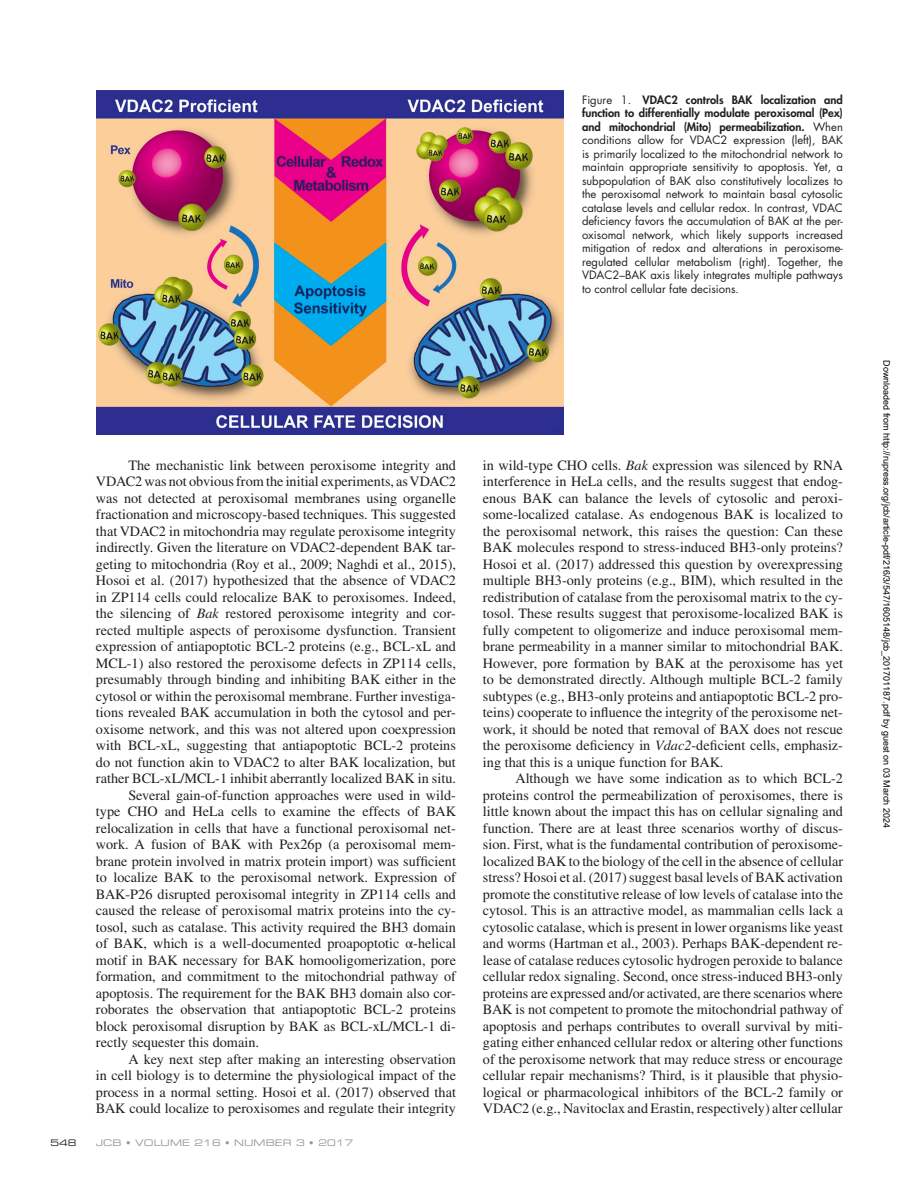
<style>
.page{position:relative;width:918px;height:1188px;background:#fff}
.page>*{position:absolute;margin:0;border:0;box-sizing:border-box;transform-origin:0 0}
.t1{font:14.25px/16.5px "Times LT Std";color:#231f20;text-align:justify}
.t2{font:11.25px/13.5px "Futura Std";color:#231f20;text-align:justify}
.t3{font:9px "Arial";color:#000}
.t4{font:9px "Eurostile LT Std Ex 2";letter-spacing:.01em;color:#949698}
.t5{font:9px "Eurostile LT Std Ex 2";color:#231f20}
.s1{font-weight:800}
.s2{font-style:italic}
.s3{font-family:"STIX General"}
</style>
<div class="page">
<img style="left:96px;top:90px;width:468px;height:345px">
<p class="t2" style="left:582px;top:93px;width:263px">Figure 1. <span class="s1">VDAC2 controls BAK localization and function to differentially modulate peroxisomal (Pex) and mitochondrial (Mito) permeabilization.</span> When conditions allow for VDAC2 expression (left), BAK is primarily localized to the mitochondrial network to maintain appropriate sensitivity to apoptosis. Yet, a subpopulation of BAK also constitutively localizes to the peroxisomal network to maintain basal cytosolic catalase levels and cellular redox. In contrast, VDAC deficiency favors the accumulation of BAK at the per&shy;oxisomal network, which likely supports increased mitigation of redox and alterations in peroxisome&shy;regulated cellular metabolism (right). Together, the VDAC2–BAK axis likely integrates multiple pathways to control cellular fate decisions.</p>
<p class="t1" style="left:128px;top:456px;width:329px">The mechanistic link between peroxisome integrity and</p>
<p class="t1" style="left:96px;top:473px;width:362px">VDAC2 was not obvious from the initial experiments, as VDAC2</p>
<p class="t1" style="left:96px;top:489px;width:362px">was not detected at peroxisomal membranes using organelle</p>
<p class="t1" style="left:96px;top:506px;width:362px">fractionation and microscopy-based techniques. This suggested</p>
<p class="t1" style="left:96px;top:522px;width:362px">that VDAC2 in mitochondria may regulate peroxisome integrity</p>
<p class="t1" style="left:96px;top:539px;width:361px">indirectly. Given the literature on VDAC2-dependent BAK tar-</p>
<p class="t1" style="left:96px;top:555px;width:362px">geting to mitochondria (Roy et al., 2009; Naghdi et al., 2015),</p>
<p class="t1" style="left:96px;top:572px;width:362px">Hosoi et al. (2017) hypothesized that the absence of VDAC2</p>
<p class="t1" style="left:96px;top:588px;width:361px">in ZP114 cells could relocalize BAK to peroxisomes. Indeed,</p>
<p class="t1" style="left:96px;top:605px;width:361px">the silencing of <span class="s2">Bak</span> restored peroxisome integrity and cor-</p>
<p class="t1" style="left:96px;top:621px;width:362px">rected multiple aspects of peroxisome dysfunction. Transient</p>
<p class="t1" style="left:96px;top:638px;width:361px">expression of antiapoptotic BCL-2 proteins (e.g., BCL-xL and</p>
<p class="t1" style="left:96px;top:654px;width:361px">MCL-1) also restored the peroxisome defects in ZP114 cells,</p>
<p class="t1" style="left:96px;top:671px;width:362px">presumably through binding and inhibiting BAK either in the</p>
<p class="t1" style="left:96px;top:687px;width:361px">cytosol or within the peroxisomal membrane. Further investiga-</p>
<p class="t1" style="left:96px;top:704px;width:361px">tions revealed BAK accumulation in both the cytosol and per-</p>
<p class="t1" style="left:96px;top:720px;width:362px">oxisome network, and this was not altered upon coexpression</p>
<p class="t1" style="left:96px;top:737px;width:361px">with BCL-xL, suggesting that antiapoptotic BCL-2 proteins</p>
<p class="t1" style="left:96px;top:753px;width:361px">do not function akin to VDAC2 to alter BAK localization, but</p>
<p class="t1" style="left:96px;top:770px;width:362px">rather BCL-xL/MCL-1 inhibit aberrantly localized BAK in situ.</p>
<p class="t1" style="left:128px;top:786px;width:329px">Several gain-of-function approaches were used in wild-</p>
<p class="t1" style="left:96px;top:803px;width:361px">type CHO and HeLa cells to examine the effects of BAK</p>
<p class="t1" style="left:96px;top:819px;width:361px">relocalization in cells that have a functional peroxisomal net-</p>
<p class="t1" style="left:96px;top:836px;width:362px">work. A fusion of BAK with Pex26p (a peroxisomal mem-</p>
<p class="t1" style="left:96px;top:852px;width:361px">brane protein involved in matrix protein import) was sufficient</p>
<p class="t1" style="left:96px;top:869px;width:361px">to localize BAK to the peroxisomal network. Expression of</p>
<p class="t1" style="left:96px;top:885px;width:361px">BAK-P26 disrupted peroxisomal integrity in ZP114 cells and</p>
<p class="t1" style="left:96px;top:902px;width:362px">caused the release of peroxisomal matrix proteins into the cy-</p>
<p class="t1" style="left:96px;top:918px;width:361px">tosol, such as catalase. This activity required the BH3 domain</p>
<p class="t1" style="left:96px;top:935px;width:362px">of BAK, which is a well-documented proapoptotic <span class="s3">α</span>-helical</p>
<p class="t1" style="left:96px;top:951px;width:362px">motif in BAK necessary for BAK homooligomerization, pore</p>
<p class="t1" style="left:96px;top:968px;width:362px">formation, and commitment to the mitochondrial pathway of</p>
<p class="t1" style="left:96px;top:984px;width:361px">apoptosis. The requirement for the BAK BH3 domain also cor-</p>
<p class="t1" style="left:96px;top:1001px;width:362px">roborates the observation that antiapoptotic BCL-2 proteins</p>
<p class="t1" style="left:96px;top:1017px;width:361px">block peroxisomal disruption by BAK as BCL-xL/MCL-1 di-</p>
<p class="t1" style="left:96px;top:1034px;width:165px">rectly sequester this domain.</p>
<p class="t1" style="left:128px;top:1050px;width:329px">A key next step after making an interesting observation</p>
<p class="t1" style="left:96px;top:1067px;width:362px">in cell biology is to determine the physiological impact of the</p>
<p class="t1" style="left:96px;top:1083px;width:362px">process in a normal setting. Hosoi et al. (2017) observed that</p>
<p class="t1" style="left:96px;top:1100px;width:362px">BAK could localize to peroxisomes and regulate their integrity</p>
<p class="t5" style="left:50px;top:1136px;width:28px">548</p>
<p class="t4" style="left:96px;top:1136px;width:259px">JCB • VOLUME 216 • NUMBER 3 • 2017</p>
<p class="t1" style="left:483px;top:456px;width:362px">in wild-type CHO cells. <span class="s2">Bak</span> expression was silenced by RNA interference in HeLa cells, and the results suggest that endog&shy;enous BAK can balance the levels of cytosolic and peroxi&shy;some-localized catalase. As endogenous BAK is localized to the peroxisomal network, this raises the question: Can these BAK molecules respond to stress-induced BH3-only proteins?<br>Hosoi et al. (2017) addressed this question by overexpressing multiple BH3-only proteins (e.g., BIM), which resulted in the redistribution of catalase from the peroxisomal matrix to the cy&shy;tosol. These results suggest that peroxisome-localized BAK is fully competent to oligomerize and induce peroxisomal mem&shy;brane permeability in a manner similar to mitochondrial BAK.<br>However, pore formation by BAK at the peroxisome has yet to be demonstrated directly. Although multiple BCL-2 family subtypes (e.g., BH3-only proteins and antiapoptotic BCL-2 pro&shy;teins) cooperate to influence the integrity of the peroxisome net&shy;work, it should be noted that removal of BAX does not rescue the peroxisome deficiency in <span class="s2">Vdac2</span>-deficient cells, emphasiz&shy;ing that this is a unique function for BAK.</p>
<p class="t1" style="left:483px;top:770px;width:362px;text-indent:32px">Although we have some indication as to which BCL-2 proteins control the permeabilization of peroxisomes, there is little known about the impact this has on cellular signaling and function. There are at least three scenarios worthy of discus&shy;sion. First, what is the fundamental contribution of peroxisome&shy;localized BAK to the biology of the cell in the absence of cellular stress? Hosoi et al. (2017) suggest basal levels of BAK activation promote the constitutive release of low levels of catalase into the cytosol. This is an attractive model, as mammalian cells lack a cytosolic catalase, which is present in lower organisms like yeast and worms (Hartman et al., 2003). Perhaps BAK-dependent re&shy;lease of catalase reduces cytosolic hydrogen peroxide to balance cellular redox signaling. Second, once stress-induced BH3-only proteins are expressed and/or activated, are there scenarios where BAK is not competent to promote the mitochondrial pathway of apoptosis and perhaps contributes to overall survival by miti&shy;gating either enhanced cellular redox or altering other functions of the peroxisome network that may reduce stress or encourage cellular repair mechanisms? Third, is it plausible that physio&shy;logical or pharmacological inhibitors of the BCL-2 family or VDAC2 (e.g., Navitoclax and Erastin, respectively) alter cellular</p>
<p class="t3" style="left:890px;top:360px;width:469px;rotate:90deg">Downloaded from http://rupress.org/jcb/article-pdf/216/3/547/1605148/jcb_201701187.pdf by guest on 03 March 2024</p>
</div>
